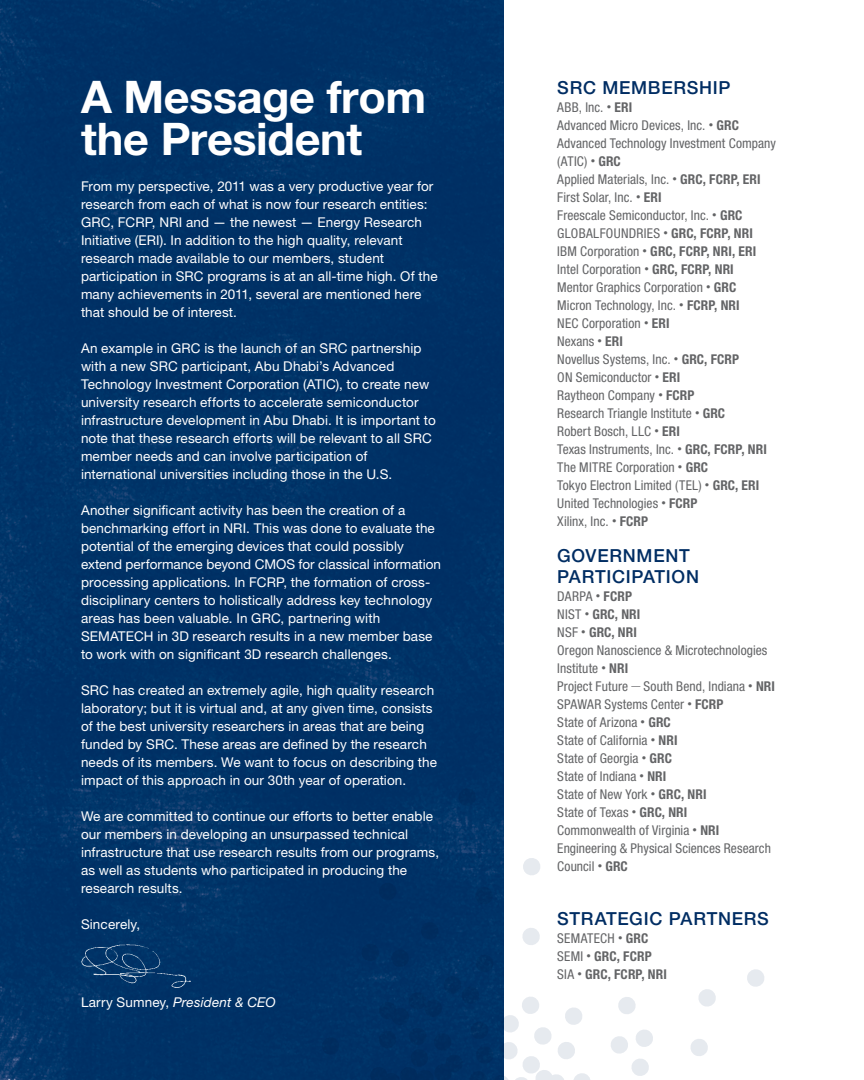
<style>
.page{position:relative;width:864px;height:1080px;background:#fff}
.page>*{position:absolute;margin:0;border:0;box-sizing:border-box;transform-origin:0 0}
.t1{font:700 45px/42px "Helvetica Neue LT Std";letter-spacing:-.01em;color:#fff}
.t2{font:500 18px "Helvetica Neue LT Std";letter-spacing:.04em;color:#002d63}
.t3{font:13.5px/18px "Helvetica Neue LT Std";letter-spacing:.01em;color:#fff}
.t4{font:condensed 13.5px/18px "Helvetica Neue LT Std";letter-spacing:.005em;color:#636466}
.t5{font:700 condensed 13.5px "Helvetica Neue LT Std";letter-spacing:.01em;color:#636466}
.t6{font:italic 13.5px "Helvetica Neue LT Std";letter-spacing:.01em;color:#fff}
.s1{font-style:normal}
.s2{font-size:9px}
.s3{font-weight:700}
.s4{font-weight:400}
.s5{font-weight:400;font-size:9px}
</style>
<div class="page">
<div style="left:0;top:0;width:503px;height:1080px;background:#003166"></div>
<svg style="left:321px;top:1036px;width:20px;height:20px"></svg>
<svg style="left:698px;top:989px;width:18px;height:18px"></svg>
<svg style="left:457px;top:787px;width:20px;height:20px"></svg>
<svg style="left:690px;top:1039px;width:18px;height:17px"></svg>
<svg style="left:474px;top:886px;width:20px;height:20px"></svg>
<svg style="left:378px;top:882px;width:20px;height:19px"></svg>
<svg style="left:618px;top:997px;width:18px;height:17px"></svg>
<svg style="left:611px;top:1030px;width:42px;height:46px"></svg>
<svg style="left:360px;top:921px;width:230px;height:159px"></svg>
<svg style="left:747px;top:969px;width:17px;height:18px"></svg>
<svg style="left:523px;top:858px;width:17px;height:17px"></svg>
<img style="left:81px;top:943px;width:111px;height:46px">
<p class="t1" style="left:81px;top:75px;width:347px">A Message from the President</p>
<p class="t3" style="left:81px;top:177px;width:358px">From my perspective, 2011 was a very productive year for research from each of what is now four research entities:<br>GRC, FCRP, NRI and — the newest — Energy Research Initiative (ERI). In addition to the high quality, relevant research made available to our members, student participation in SRC programs is at an all-time high. Of the many achievements in 2011, several are mentioned here that should be of interest.</p>
<p class="t3" style="left:81px;top:339px;width:356px">An example in GRC is the launch of an SRC partnership with a new SRC participant, Abu Dhabi’s Advanced Technology Investment Corporation (ATIC), to create new university research efforts to accelerate semiconductor infrastructure development in Abu Dhabi. It is important to note that these research efforts will be relevant to all SRC member needs and can involve participation of international universities including those in the U.S.</p>
<p class="t3" style="left:81px;top:501px;width:361px">Another significant activity has been the creation of a benchmarking effort in NRI. This was done to evaluate the potential of the emerging devices that could possibly extend performance beyond CMOS for classical information processing applications. In FCRP, the formation of cross&shy;disciplinary centers to holistically address key technology areas has been valuable. In GRC, partnering with SEMATECH in 3D research results in a new member base to work with on significant 3D research challenges.</p>
<p class="t3" style="left:81px;top:681px;width:358px">SRC has created an extremely agile, high quality research laboratory; but it is virtual and, at any given time, consists of the best university researchers in areas that are being funded by SRC. These areas are defined by the research needs of its members. We want to focus on describing the impact of this approach in our 30th year of operation.</p>
<p class="t3" style="left:81px;top:807px;width:360px">We are committed to continue our efforts to better enable our members in developing an unsurpassed technical infrastructure that use research results from our programs, as well as students who participated in producing the research results.</p>
<p class="t3" style="left:81px;top:915px;width:61px">Sincerely,</p>
<p class="t6" style="left:81px;top:994px;width:196px"><span class="s1">Larry Sumney,</span> President &amp; CEO</p>
<p class="t2" style="left:557px;top:77px;width:175px">SRC MEMBERSHIP</p>
<p class="t4" style="left:557px;top:98px;width:76px">ABB, Inc. <span class="s2">•</span> <span class="s3">ERI</span></p>
<p class="t4" style="left:557px;top:116px;width:183px">Advanced Micro Devices, Inc. <span class="s2">•</span> <span class="s3">GRC</span></p>
<p class="t4" style="left:557px;top:134px;width:220px">Advanced Technology Investment Company (ATIC) <span class="s2">•</span> <span class="s3">GRC</span></p>
<p class="t4" style="left:557px;top:170px;width:205px">Applied Materials, Inc. <span class="s2">•</span> <span class="s3">GRC, FCRP, ERI</span></p>
<p class="t4" style="left:557px;top:188px;width:106px">First Solar, Inc. <span class="s2">•</span> <span class="s3">ERI</span></p>
<p class="t4" style="left:557px;top:206px;width:187px">Freescale Semiconductor, Inc. <span class="s2">•</span> <span class="s3">GRC</span></p>
<p class="t4" style="left:557px;top:224px;width:197px">GLOBALFOUNDRIES <span class="s2">•</span> <span class="s3">GRC, FCRP, NRI</span></p>
<p class="t5" style="left:557px;top:243px;width:200px"><span class="s4">IBM Corporation</span> <span class="s5">•</span> GRC, FCRP, NRI, ERI</p>
<p class="t4" style="left:557px;top:260px;width:178px">Intel Corporation <span class="s2">•</span> <span class="s3">GRC, FCRP, NRI</span></p>
<p class="t4" style="left:557px;top:278px;width:181px">Mentor Graphics Corporation <span class="s2">•</span> <span class="s3">GRC</span></p>
<p class="t4" style="left:557px;top:296px;width:184px">Micron Technology, Inc. <span class="s2">•</span> <span class="s3">FCRP, NRI</span></p>
<p class="t4" style="left:557px;top:314px;width:114px">NEC Corporation <span class="s2">•</span> <span class="s3">ERI</span></p>
<p class="t4" style="left:557px;top:332px;width:67px">Nexans <span class="s2">•</span> <span class="s3">ERI</span></p>
<p class="t4" style="left:557px;top:350px;width:183px">Novellus Systems, Inc. <span class="s2">•</span> <span class="s3">GRC, FCRP</span></p>
<p class="t4" style="left:557px;top:368px;width:125px">ON Semiconductor <span class="s2">•</span> <span class="s3">ERI</span></p>
<p class="t4" style="left:557px;top:386px;width:139px">Raytheon Company <span class="s2">•</span> <span class="s3">FCRP</span></p>
<p class="t4" style="left:557px;top:404px;width:169px">Research Triangle Institute <span class="s2">•</span> <span class="s3">GRC</span></p>
<p class="t4" style="left:557px;top:422px;width:124px">Robert Bosch, LLC <span class="s2">•</span> <span class="s3">ERI</span></p>
<p class="t4" style="left:557px;top:440px;width:211px">Texas Instruments, Inc. <span class="s2">•</span> <span class="s3">GRC, FCRP, NRI</span></p>
<p class="t4" style="left:557px;top:458px;width:152px">The MITRE Corporation <span class="s2">•</span> <span class="s3">GRC</span></p>
<p class="t4" style="left:557px;top:476px;width:204px">Tokyo Electron Limited (TEL) <span class="s2">•</span> <span class="s3">GRC, ERI</span></p>
<p class="t4" style="left:557px;top:494px;width:142px">United Technologies <span class="s2">•</span> <span class="s3">FCRP</span></p>
<p class="t4" style="left:557px;top:512px;width:93px">Xilinx, Inc. <span class="s2">•</span> <span class="s3">FCRP</span></p>
<p class="t2" style="left:557px;top:545px;width:134px">GOVERNMENT</p>
<p class="t2" style="left:557px;top:566px;width:143px">PARTICIPATION</p>
<p class="t4" style="left:557px;top:587px;width:76px">DARPA <span class="s2">•</span> <span class="s3">FCRP</span></p>
<p class="t5" style="left:557px;top:606px;width:85px"><span class="s4">NIST</span> <span class="s5">•</span> GRC, NRI</p>
<p class="t5" style="left:557px;top:624px;width:81px"><span class="s4">NSF</span> <span class="s5">•</span> GRC, NRI</p>
<p class="t4" style="left:557px;top:641px;width:212px">Oregon Nanoscience &amp; Microtechnologies<br>Institute <span class="s2">•</span> <span class="s3">NRI</span></p>
<p class="t4" style="left:557px;top:677px;width:219px">Project Future <span class="s2">—</span> South Bend, Indiana <span class="s2">•</span> <span class="s3">NRI</span></p>
<p class="t4" style="left:557px;top:695px;width:168px">SPAWAR Systems Center <span class="s2">•</span> <span class="s3">FCRP</span></p>
<p class="t4" style="left:557px;top:713px;width:115px">State of Arizona <span class="s2">•</span> <span class="s3">GRC</span></p>
<p class="t4" style="left:557px;top:731px;width:122px">State of California <span class="s2">•</span> <span class="s3">NRI</span></p>
<p class="t4" style="left:557px;top:749px;width:116px">State of Georgia <span class="s2">•</span> <span class="s3">GRC</span></p>
<p class="t4" style="left:557px;top:767px;width:111px">State of Indiana <span class="s2">•</span> <span class="s3">NRI</span></p>
<p class="t4" style="left:557px;top:785px;width:151px">State of New York <span class="s2">•</span> <span class="s3">GRC, NRI</span></p>
<p class="t4" style="left:557px;top:803px;width:132px">State of Texas <span class="s2">•</span> <span class="s3">GRC, NRI</span></p>
<p class="t4" style="left:557px;top:821px;width:164px">Commonwealth of Virginia <span class="s2">•</span> <span class="s3">NRI</span></p>
<p class="t4" style="left:557px;top:839px;width:215px">Engineering &amp; Physical Sciences Research<br>Council <span class="s2">•</span> <span class="s3">GRC</span></p>
<p class="t2" style="left:557px;top:908px;width:213px">STRATEGIC PARTNERS</p>
<p class="t4" style="left:557px;top:929px;width:92px">SEMATECH <span class="s2">•</span> <span class="s3">GRC</span></p>
<p class="t5" style="left:557px;top:948px;width:96px"><span class="s4">SEMI</span> <span class="s5">•</span> GRC, FCRP</p>
<p class="t5" style="left:557px;top:966px;width:111px"><span class="s4">SIA</span> <span class="s5">•</span> GRC, FCRP, NRI</p>
</div>
